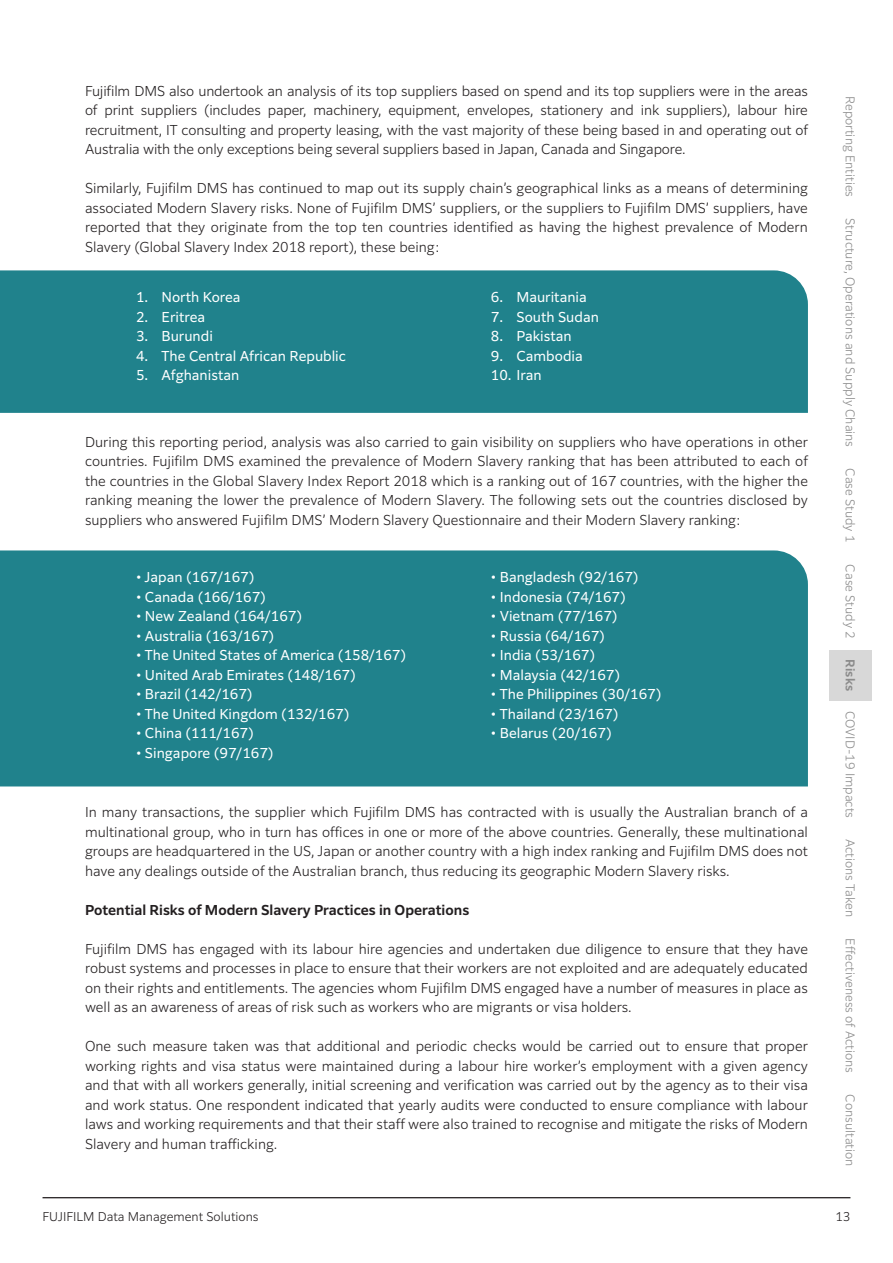
<style>
.page{position:relative;width:893px;height:1263px;background:#fff}
.page>*{position:absolute;margin:0;border:0;box-sizing:border-box;transform-origin:0 0}
.t1{font:300 13.5px/19.5px "Clarimo UDPE";color:#231f20;text-align:justify}
.t2{font:13.5px "Clarimo UDPE";color:#fff}
.t3{font:600 13.5px "Clarimo UDPE";color:#231f20}
.t4{font:300 12px "Clarimo UDPE";color:#8c8c8c}
.t5{font:300 12px "Clarimo UDPE";color:#231f20}
.t6{font:600 12px "Clarimo UDPE";color:#8c8c8c}
</style>
<div class="page">
<hr style="left:43px;top:1197px;width:807px;height:1px;background:#231f20">
<div style="left:0;top:270px;width:808px;height:143px;background:#20828c"></div>
<div style="left:0;top:550px;width:808px;height:236px;background:#20828c"></div>
<div style="left:829px;top:650px;width:43px;height:50px;background:#d8d8d8"></div>
<p class="t1" style="left:85px;top:80px;width:724px">Fujifilm DMS also undertook an analysis of its top suppliers based on spend and its top suppliers were in the areas of print suppliers (includes paper, machinery, equipment, envelopes, stationery and ink suppliers), labour hire recruitment, IT consulting and property leasing, with the vast majority of these being based in and operating out of Australia with the only exceptions being several suppliers based in Japan, Canada and Singapore.</p>
<p class="t1" style="left:85px;top:177px;width:724px">Similarly, Fujifilm DMS has continued to map out its supply chain’s geographical links as a means of determining associated Modern Slavery risks. None of Fujifilm DMS’ suppliers, or the suppliers to Fujifilm DMS’ suppliers, have reported that they originate from the top ten countries identified as having the highest prevalence of Modern Slavery (Global Slavery Index 2018 report), these being:</p>
<p class="t2" style="left:136px;top:286px;width:106px">1. North Korea</p>
<p class="t2" style="left:136px;top:306px;width:71px">2. Eritrea</p>
<p class="t2" style="left:136px;top:325px;width:78px">3. Burundi</p>
<p class="t2" style="left:136px;top:345px;width:211px">4. The Central African Republic</p>
<p class="t2" style="left:136px;top:364px;width:105px">5. Afghanistan</p>
<p class="t2" style="left:491px;top:286px;width:97px">6. Mauritania</p>
<p class="t2" style="left:491px;top:306px;width:109px">7. South Sudan</p>
<p class="t2" style="left:491px;top:325px;width:82px">8. Pakistan</p>
<p class="t2" style="left:491px;top:345px;width:93px">9. Cambodia</p>
<p class="t2" style="left:491px;top:364px;width:52px">10. Iran</p>
<p class="t1" style="left:85px;top:431px;width:724px">During this reporting period, analysis was also carried to gain visibility on suppliers who have operations in other countries. Fujifilm DMS examined the prevalence of Modern Slavery ranking that has been attributed to each of the countries in the Global Slavery Index Report 2018 which is a ranking out of 167 countries, with the higher the ranking meaning the lower the prevalence of Modern Slavery. The following sets out the countries disclosed by suppliers who answered Fujifilm DMS’ Modern Slavery Questionnaire and their Modern Slavery ranking:</p>
<p class="t2" style="left:136px;top:566px;width:120px">• Japan (167/167)</p>
<p class="t2" style="left:136px;top:586px;width:131px">• Canada (166/167)</p>
<p class="t2" style="left:136px;top:605px;width:168px">• New Zealand (164/167)</p>
<p class="t2" style="left:136px;top:625px;width:140px">• Australia (163/167)</p>
<p class="t2" style="left:136px;top:644px;width:272px">• The United States of America (158/167)</p>
<p class="t2" style="left:136px;top:664px;width:221px">• United Arab Emirates (148/167)</p>
<p class="t2" style="left:136px;top:683px;width:118px">• Brazil (142/167)</p>
<p class="t2" style="left:136px;top:703px;width:215px">• The United Kingdom (132/167)</p>
<p class="t2" style="left:136px;top:722px;width:119px">• China (111/167)</p>
<p class="t2" style="left:136px;top:742px;width:139px">• Singapore (97/167)</p>
<p class="t2" style="left:491px;top:566px;width:149px">• Bangladesh (92/167)</p>
<p class="t2" style="left:491px;top:586px;width:136px">• Indonesia (74/167)</p>
<p class="t2" style="left:491px;top:605px;width:128px">• Vietnam (77/167)</p>
<p class="t2" style="left:491px;top:625px;width:116px">• Russia (64/167)</p>
<p class="t2" style="left:491px;top:644px;width:106px">• India (53/167)</p>
<p class="t2" style="left:491px;top:664px;width:131px">• Malaysia (42/167)</p>
<p class="t2" style="left:491px;top:683px;width:172px">• The Philippines (30/167)</p>
<p class="t2" style="left:491px;top:703px;width:129px">• Thailand (23/167)</p>
<p class="t2" style="left:491px;top:722px;width:122px">• Belarus (20/167)</p>
<p class="t1" style="left:85px;top:801px;width:724px">In many transactions, the supplier which Fujifilm DMS has contracted with is usually the Australian branch of a multinational group, who in turn has offices in one or more of the above countries. Generally, these multinational groups are headquartered in the US, Japan or another country with a high index ranking and Fujifilm DMS does not have any dealings outside of the Australian branch, thus reducing its geographic Modern Slavery risks.</p>
<p class="t3" style="left:85px;top:898px;width:386px">Potential Risks of Modern Slavery Practices in Operations</p>
<p class="t1" style="left:85px;top:938px;width:724px">Fujifilm DMS has engaged with its labour hire agencies and undertaken due diligence to ensure that they have robust systems and processes in place to ensure that their workers are not exploited and are adequately educated on their rights and entitlements. The agencies whom Fujifilm DMS engaged have a number of measures in place as well as an awareness of areas of risk such as workers who are migrants or visa holders.</p>
<p class="t1" style="left:85px;top:1035px;width:724px">One such measure taken was that additional and periodic checks would be carried out to ensure that proper working rights and visa status were maintained during a labour hire worker’s employment with a given agency and that with all workers generally, initial screening and verification was carried out by the agency as to their visa and work status. One respondent indicated that yearly audits were conducted to ensure compliance with labour laws and working requirements and that their staff were also trained to recognise and mitigate the risks of Modern Slavery and human trafficking.</p>
<p class="t4" style="left:860px;top:96px;width:103px;rotate:90deg">Reporting Entities</p>
<p class="t4" style="left:860px;top:218px;width:231px;rotate:90deg">Structure, Operations and Supply Chains</p>
<p class="t4" style="left:860px;top:468px;width:76px;rotate:90deg">Case Study 1</p>
<p class="t4" style="left:860px;top:564px;width:76px;rotate:90deg">Case Study 2</p>
<p class="t6" style="left:860px;top:659px;width:33px;rotate:90deg">Risks</p>
<p class="t4" style="left:860px;top:711px;width:109px;rotate:90deg">COVID-19 Impacts</p>
<p class="t4" style="left:860px;top:839px;width:80px;rotate:90deg">Actions Taken</p>
<p class="t4" style="left:860px;top:938px;width:136px;rotate:90deg">Effectiveness of Actions</p>
<p class="t4" style="left:860px;top:1094px;width:73px;rotate:90deg">Consultation</p>
<p class="t5" style="left:43px;top:1207px;width:218px">FUJIFILM Data Management Solutions</p>
<p class="t5" style="left:835px;top:1207px;width:17px">13</p>
</div>
